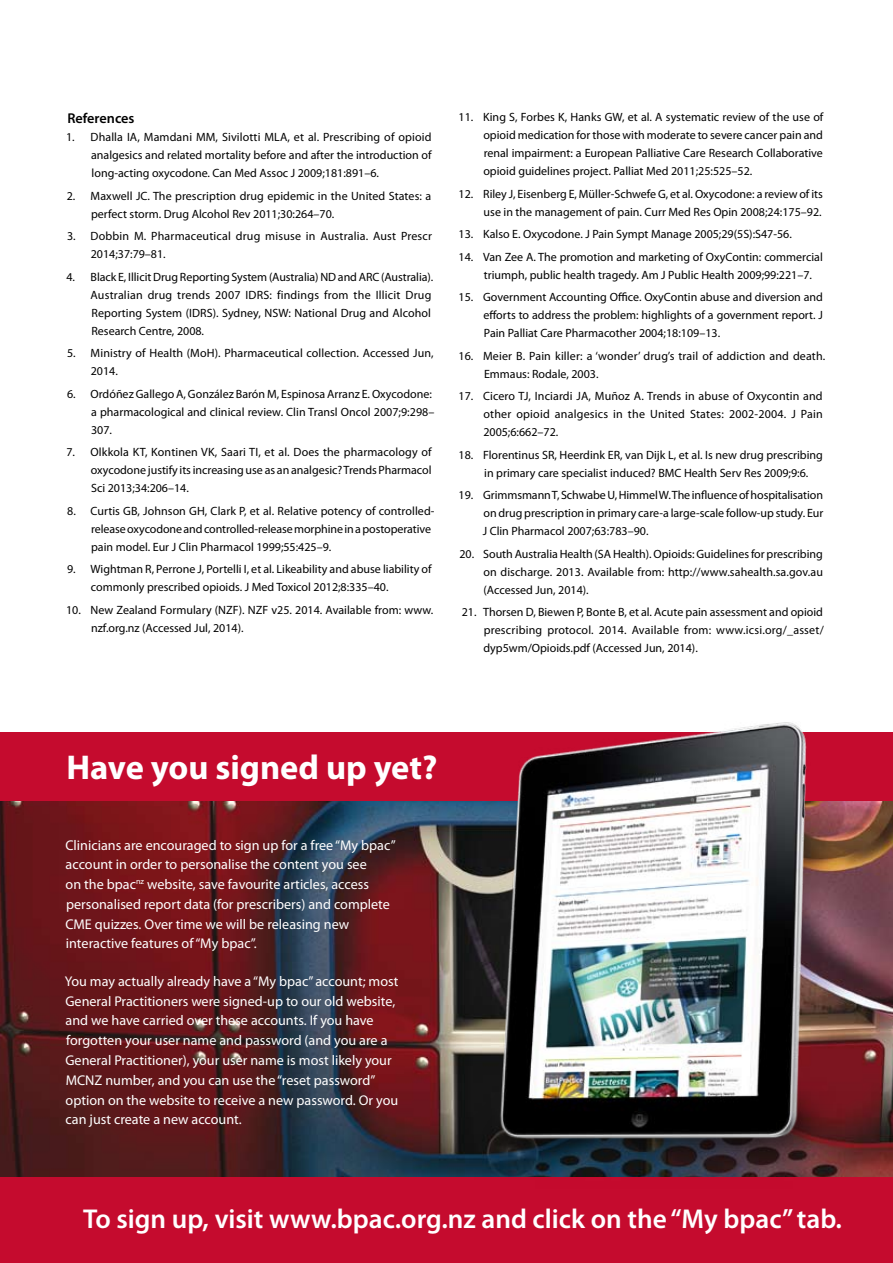
<style>
.page{position:relative;width:893px;height:1263px;background:#fff}
.page>*{position:absolute;margin:0;border:0;box-sizing:border-box;transform-origin:0 0}
.t1{font:700 34.5px "Myriad Pro";color:#fff}
.t2{font:600 27.3px "Myriad Pro";color:#fff}
.t3{font:600 14.25px "Myriad Pro";color:#000}
.t4{font:14.1px/19.8px "Myriad Pro";color:#fff}
.t5{font:12px/18px "Myriad Pro";color:#000}
</style>
<div class="page">
<img style="left:0;top:800px;width:893px;height:378px">
<div style="left:0;top:732px;width:893px;height:68px;background:#c50b2e"></div>
<div style="left:0;top:1178px;width:893px;height:85px;background:#c50b2e"></div>
<img style="left:396px;top:722px;width:445px;height:456px">
<p class="t3" style="left:67px;top:109px;width:69px">References</p>
<p class="t5" style="left:91px;top:128px;width:342px;text-align:justify;text-indent:-25px">1. Dhalla IA, Mamdani MM, Sivilotti MLA, et al. Prescribing of opioid analgesics and related mortality before and after the introduction of long-acting oxycodone. Can Med Assoc J 2009;181:891–6.</p>
<p class="t5" style="left:91px;top:186px;width:342px;text-indent:-24px">2. Maxwell JC. The prescription drug epidemic in the United States: a perfect storm. Drug Alcohol Rev 2011;30:264–70.</p>
<p class="t5" style="left:91px;top:227px;width:343px;text-indent:-24px">3. Dobbin M. Pharmaceutical drug misuse in Australia. Aust Prescr<br>2014;37:79–81.</p>
<p class="t5" style="left:91px;top:267px;width:344px;text-indent:-24px">4. Black E, Illicit Drug Reporting System (Australia) ND and ARC (Australia).<br>Australian drug trends 2007 IDRS: findings from the Illicit Drug Reporting System (IDRS). Sydney, NSW: National Drug and Alcohol Research Centre, 2008.</p>
<p class="t5" style="left:91px;top:344px;width:344px;text-indent:-24px">5. Ministry of Health (MoH). Pharmaceutical collection. Accessed Jun,<br>2014.</p>
<p class="t5" style="left:91px;top:384px;width:345px;text-indent:-24px">6. Ordóñez Gallego A, González Barón M, Espinosa Arranz E. Oxycodone: a pharmacological and clinical review. Clin Transl Oncol 2007;9:298–<br>307.</p>
<p class="t5" style="left:91px;top:443px;width:342px;text-align:justify;text-indent:-24px">7. Olkkola KT, Kontinen VK, Saari TI, et al. Does the pharmacology of oxycodone justify its increasing use as an analgesic? Trends Pharmacol Sci 2013;34:206–14.</p>
<p class="t5" style="left:91px;top:501px;width:345px;text-indent:-24px">8. Curtis GB, Johnson GH, Clark P, et al. Relative potency of controlled&shy;release oxycodone and controlled-release morphine in a postoperative pain model. Eur J Clin Pharmacol 1999;55:425–9.</p>
<p class="t5" style="left:91px;top:560px;width:342px;text-indent:-24px">9. Wightman R, Perrone J, Portelli I, et al. Likeability and abuse liability of commonly prescribed opioids. J Med Toxicol 2012;8:335–40.</p>
<p class="t5" style="left:91px;top:600px;width:344px;text-indent:-25px">10. New Zealand Formulary (NZF). NZF v25. 2014. Available from: www. nzf.org.nz (Accessed Jul, 2014).</p>
<p class="t5" style="left:483px;top:108px;width:342px;text-align:justify;text-indent:-25px">11. King S, Forbes K, Hanks GW, et al. A systematic review of the use of opioid medication for those with moderate to severe cancer pain and renal impairment: a European Palliative Care Research Collaborative opioid guidelines project. Palliat Med 2011;25:525–52.</p>
<p class="t5" style="left:459px;top:184px;width:366px;text-align:right">12. Riley J, Eisenberg E, Müller-Schwefe G, et al. Oxycodone: a review of its use in the management of pain. Curr Med Res Opin 2008;24:175–92.</p>
<p class="t5" style="left:459px;top:225px;width:335px">13. Kalso E. Oxycodone. J Pain Sympt Manage 2005;29(5S):S47-56.</p>
<p class="t5" style="left:484px;top:247px;width:340px;text-indent:-25px">14. Van Zee A. The promotion and marketing of OxyContin: commercial triumph, public health tragedy. Am J Public Health 2009;99:221–7.</p>
<p class="t5" style="left:483px;top:288px;width:341px;text-align:justify;text-indent:-25px">15. Government Accounting Office. OxyContin abuse and diversion and efforts to address the problem: highlights of a government report. J Pain Palliat Care Pharmacother 2004;18:109–13.</p>
<p class="t5" style="left:484px;top:346px;width:343px;text-indent:-25px">16. Meier B. Pain killer: a ‘wonder’ drug’s trail of addiction and death.<br>Emmaus: Rodale, 2003.</p>
<p class="t5" style="left:483px;top:387px;width:341px;text-align:justify;text-indent:-25px">17. Cicero TJ, Inciardi JA, Muñoz A. Trends in abuse of Oxycontin and other opioid analgesics in the United States: 2002-2004. J Pain 2005;6:662–72.</p>
<p class="t5" style="left:484px;top:445px;width:340px;text-indent:-26px">18. Florentinus SR, Heerdink ER, van Dijk L, et al. Is new drug prescribing in primary care specialist induced? BMC Health Serv Res 2009;9:6.</p>
<p class="t5" style="left:483px;top:486px;width:342px;text-align:justify;text-indent:-24px">19. Grimmsmann T, Schwabe U, Himmel W. The influence of hospitalisation on drug prescription in primary care-a large-scale follow-up study. Eur J Clin Pharmacol 2007;63:783–90.</p>
<p class="t5" style="left:483px;top:544px;width:341px;text-align:justify;text-indent:-24px">20. South Australia Health (SA Health). Opioids: Guidelines for prescribing on discharge. 2013. Available from: http://www.sahealth.sa.gov.au (Accessed Jun, 2014).</p>
<p class="t5" style="left:483px;top:603px;width:342px;text-align:justify;text-indent:-22px">21. Thorsen D, Biewen P, Bonte B, et al. Acute pain assessment and opioid prescribing protocol. 2014. Available from: www.icsi.org/_asset/ dyp5wm/Opioids.pdf (Accessed Jun, 2014).</p>
<h1 class="t1" style="left:66px;top:745px;width:373px">Have you signed up yet?</h1>
<p class="t4" style="left:65px;top:835px;width:332px">Clinicians are encouraged to sign up for a free “My bpac” account in order to personalise the content you see<br>on the bpac<sup>nz</sup> website, save favourite articles, access personalised report data (for prescribers) and complete CME quizzes. Over time we will be releasing new interactive features of “My bpac”.</p>
<p class="t4" style="left:65px;top:971px;width:335px">You may actually already have a “My bpac” account; most General Practitioners were signed-up to our old website, and we have carried over these accounts. If you have forgotten your user name and password (and you are a General Practitioner), your user name is most likely your MCNZ number, and you can use the “reset password” option on the website to receive a new password. Or you can just create a new account.</p>
<h2 class="t2" style="left:83px;top:1201px;width:760px">To sign up, visit www.bpac.org.nz and click on the “My bpac” tab.</h2>
</div>
